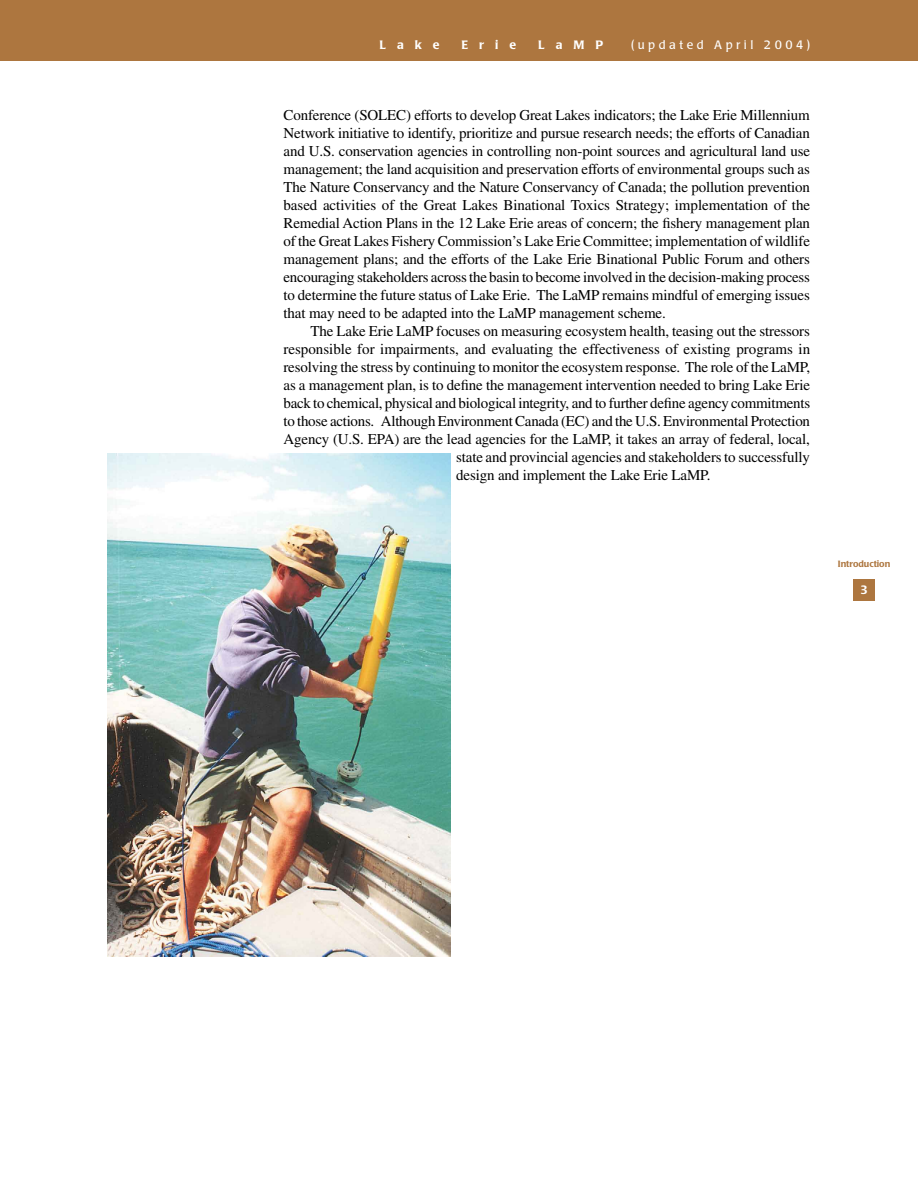
<style>
.page{position:relative;width:918px;height:1188px;background:#fff}
.page>*{position:absolute;margin:0;border:0;box-sizing:border-box;transform-origin:0 0}
.t1{font:15px/18px "Times";letter-spacing:-.01em;color:#000;text-align:justify}
.t2{font:12px "Poppl Laudatio";color:#fff}
.t3{font:500 12px "Poppl Laudatio";color:#fff}
.t4{font:500 9px "Poppl Laudatio";color:#ad763f}
</style>
<div class="page">
<div style="left:0;top:0;width:918px;height:61px;background:#ad763f"></div>
<div style="left:853px;top:580px;width:22px;height:21px;background:#ad763f"></div>
<img style="left:108px;top:453px;width:343px;height:503px">
<p class="t3" style="left:380px;top:38px;width:61px">L a k e</p>
<p class="t3" style="left:461px;top:38px;width:56px">E r i e</p>
<p class="t3" style="left:538px;top:38px;width:66px">L a M P</p>
<p class="t2" style="left:631px;top:38px;width:180px">( u p d a t e d A p r i l 2 0 0 4 )</p>
<p class="t1" style="left:284px;top:106px;width:528px">Conference (SOLEC) efforts to develop Great Lakes indicators; the Lake Erie Millennium Network initiative to identify, prioritize and pursue research needs; the efforts of Canadian and U.S. conservation agencies in controlling non-point sources and agricultural land use management; the land acquisition and preservation efforts of environmental groups such as The Nature Conservancy and the Nature Conservancy of Canada; the pollution prevention based activities of the Great Lakes Binational Toxics Strategy; implementation of the Remedial Action Plans in the 12 Lake Erie areas of concern; the fishery management plan of the Great Lakes Fishery Commission’s Lake Erie Committee; implementation of wildlife management plans; and the efforts of the Lake Erie Binational Public Forum and others encouraging stakeholders across the basin to become involved in the decision-making process to determine the future status of Lake Erie. The LaMP remains mindful of emerging issues that may need to be adapted into the LaMP management scheme.</p>
<p class="t1" style="left:310px;top:322px;width:501px">The Lake Erie LaMP focuses on measuring ecosystem health, teasing out the stressors</p>
<p class="t1" style="left:284px;top:340px;width:528px">responsible for impairments, and evaluating the effectiveness of existing programs in</p>
<p class="t1" style="left:284px;top:358px;width:528px">resolving the stress by continuing to monitor the ecosystem response. The role of the LaMP,</p>
<p class="t1" style="left:284px;top:376px;width:528px">as a management plan, is to define the management intervention needed to bring Lake Erie</p>
<p class="t1" style="left:284px;top:394px;width:528px">back to chemical, physical and biological integrity, and to further define agency commitments</p>
<p class="t1" style="left:284px;top:412px;width:528px">to those actions. Although Environment Canada (EC) and the U.S. Environmental Protection</p>
<p class="t1" style="left:284px;top:430px;width:528px">Agency (U.S. EPA) are the lead agencies for the LaMP, it takes an array of federal, local,</p>
<p class="t1" style="left:456px;top:448px;width:355px">state and provincial agencies and stakeholders to successfully</p>
<p class="t1" style="left:456px;top:466px;width:256px">design and implement the Lake Erie LaMP.</p>
<p class="t4" style="left:838px;top:558px;width:54px">Introduction</p>
<p class="t3" style="left:860px;top:583px;width:9px">3</p>
</div>
